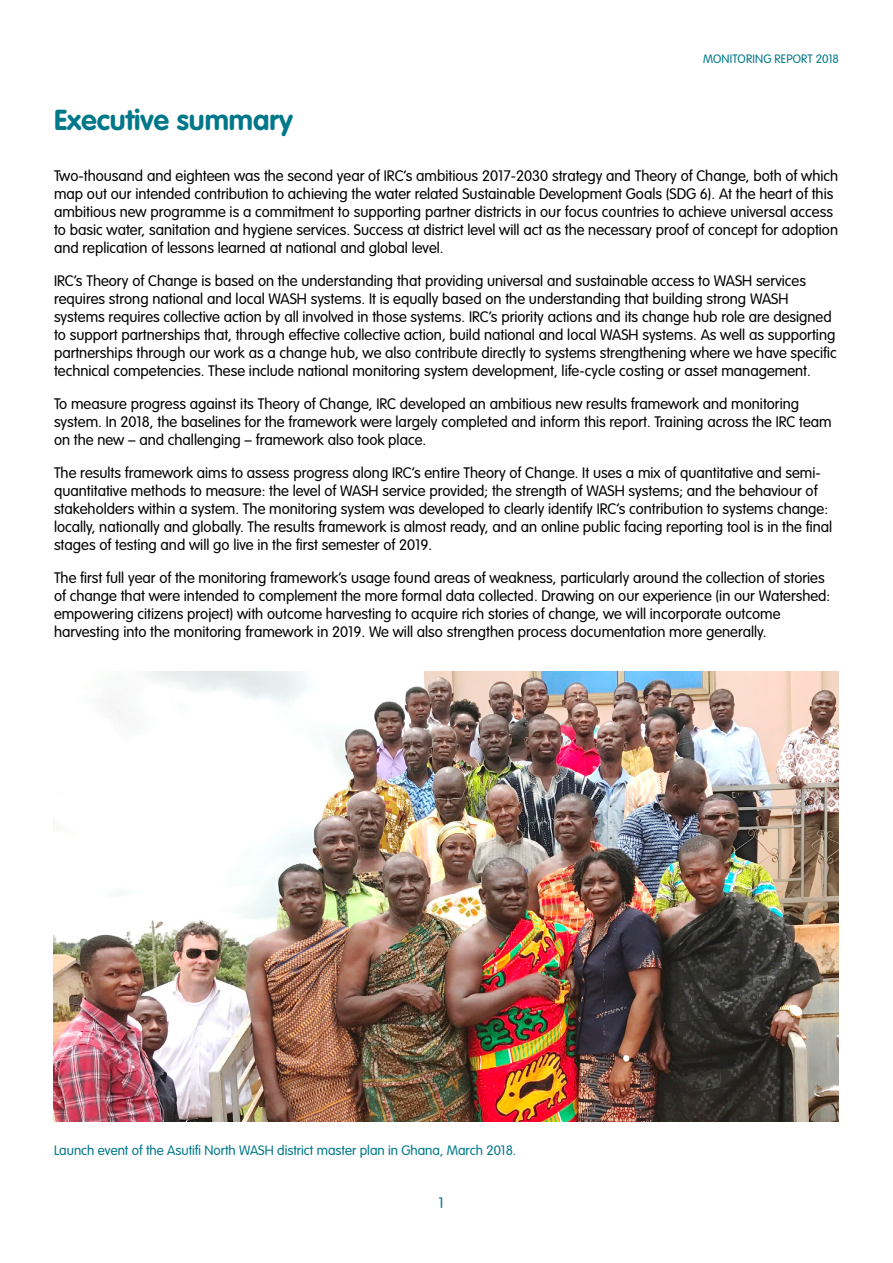
<style>
.page{position:relative;width:893px;height:1263px;background:#fff}
.page>*{position:absolute;margin:0;border:0;box-sizing:border-box;transform-origin:0 0}
.t1{font:700 28.5px "VAG Rounded Std";color:#00788a}
.t2{font:300 15px/18px "VAG Rounded Std";color:#000}
.t3{font:300 15px "VAG Rounded Std";color:#00788a}
.t4{font:300 13.5px "VAG Rounded Std";color:#00788a}
.t5{font:300 12px "VAG Rounded Std";letter-spacing:.02em;color:#00788a}
</style>
<div class="page">
<img style="left:53px;top:672px;width:786px;height:449px">
<p class="t5" style="left:703px;top:52px;width:137px">MONITORING REPORT 2018</p>
<h1 class="t1" style="left:54px;top:103px;width:240px">Executive summary</h1>
<p class="t2" style="left:54px;top:167px;width:786px">Two-thousand and eighteen was the second year of IRC’s ambitious 2017-2030 strategy and Theory of Change, both of which map out our intended contribution to achieving the water related Sustainable Development Goals (SDG 6). At the heart of this ambitious new programme is a commitment to supporting partner districts in our focus countries to achieve universal access to basic water, sanitation and hygiene services. Success at district level will act as the necessary proof of concept for adoption and replication of lessons learned at national and global level.</p>
<p class="t2" style="left:54px;top:272px;width:784px">IRC’s Theory of Change is based on the understanding that providing universal and sustainable access to WASH services requires strong national and local WASH systems. It is equally based on the understanding that building strong WASH systems requires collective action by all involved in those systems. IRC’s priority actions and its change hub role are designed to support partnerships that, through effective collective action, build national and local WASH systems. As well as supporting partnerships through our work as a change hub, we also contribute directly to systems strengthening where we have specific technical competencies. These include national monitoring system development, life-cycle costing or asset management.</p>
<p class="t2" style="left:54px;top:395px;width:779px">To measure progress against its Theory of Change, IRC developed an ambitious new results framework and monitoring system. In 2018, the baselines for the framework were largely completed and inform this report. Training across the IRC team on the new – and challenging – framework also took place.</p>
<p class="t2" style="left:54px;top:464px;width:780px">The results framework aims to assess progress along IRC’s entire Theory of Change. It uses a mix of quantitative and semi&shy;quantitative methods to measure: the level of WASH service provided; the strength of WASH systems; and the behaviour of stakeholders within a system. The monitoring system was developed to clearly identify IRC’s contribution to systems change: locally, nationally and globally. The results framework is almost ready, and an online public facing reporting tool is in the final stages of testing and will go live in the first semester of 2019.</p>
<p class="t2" style="left:54px;top:569px;width:778px">The first full year of the monitoring framework’s usage found areas of weakness, particularly around the collection of stories of change that were intended to complement the more formal data collected. Drawing on our experience (in our Watershed: empowering citizens project) with outcome harvesting to acquire rich stories of change, we will incorporate outcome harvesting into the monitoring framework in 2019. We will also strengthen process documentation more generally.</p>
<p class="t4" style="left:54px;top:1142px;width:464px">Launch event of the Asutifi North WASH district master plan in Ghana, March 2018.</p>
<p class="t3" style="left:438px;top:1194px;width:7px">1</p>
</div>
